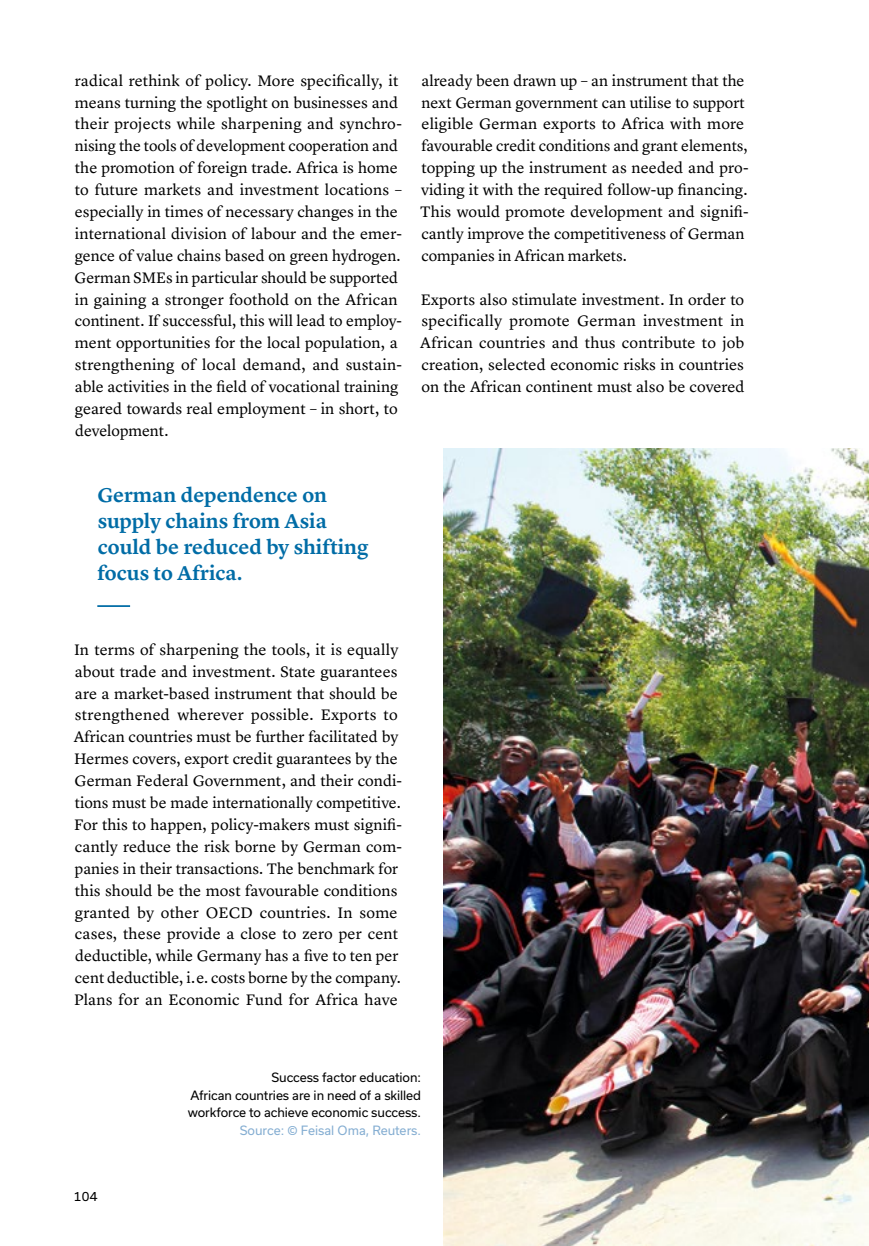
<style>
.page{position:relative;width:869px;height:1246px;background:#fff}
.page>*{position:absolute;margin:0;border:0;box-sizing:border-box;transform-origin:0 0}
.t1{font:600 20.65px/26.2px "Lyon Text";color:#006ca6}
.Paragraph{font:15.75px/21.9px "Lyon Text";color:#000}
.t2{font:12.25px/17.5px "Usual";letter-spacing:-.005em;color:#000;text-align:right}
.s1{color:#85aed2}
</style>
<div class="page">
<hr style="left:97px;top:605px;width:33px;height:2px;background:#006ca6">
<img style="left:443px;top:448px;width:425px;height:797px">
<p class="Paragraph" style="left:74px;top:68px;width:329px">radical rethink of policy. More specifically, it means turning the spotlight on businesses and their projects while sharpening and synchro&shy;nising the tools of development cooperation and the promotion of foreign trade. Africa is home to future markets and investment locations – especially in times of necessary changes in the international division of labour and the emer&shy;gence of value chains based on green hydrogen.<br>German SMEs in particular should be supported in gaining a stronger foothold on the African continent. If successful, this will lead to employ&shy;ment opportunities for the local population, a strengthening of local demand, and sustain&shy;able activities in the field of vocational training geared towards real employment – in short, to development.</p>
<p class="t1" style="left:97px;top:480px;width:272px">German dependence on supply chains from Asia could be reduced by shifting focus to Africa.</p>
<p class="Paragraph" style="left:420px;top:68px;width:330px">already been drawn up – an instrument that the next German government can utilise to support eligible German exports to Africa with more favourable credit conditions and grant elements, topping up the instrument as needed and pro&shy;viding it with the required follow-up financing.<br>This would promote development and signifi&shy;cantly improve the competitiveness of German companies in African markets.</p>
<p class="Paragraph" style="left:420px;top:287px;width:326px;text-align:justify">Exports also stimulate investment. In order to specifically promote German investment in African countries and thus contribute to job creation, selected economic risks in countries on the African continent must also be covered</p>
<p class="Paragraph" style="left:74px;top:637px;width:330px">In terms of sharpening the tools, it is equally about trade and investment. State guarantees are a market-based instrument that should be strengthened wherever possible. Exports to African countries must be further facilitated by Hermes covers, export credit guarantees by the German Federal Government, and their condi&shy;tions must be made internationally competitive.<br>For this to happen, policy-makers must signifi&shy;cantly reduce the risk borne by German com&shy;panies in their transactions. The benchmark for this should be the most favourable conditions granted by other OECD countries. In some cases, these provide a close to zero per cent deductible, while Germany has a five to ten per cent deductible, i. e. costs borne by the company.<br>Plans for an Economic Fund for Africa have</p>
<p class="t2" style="left:74px;top:1186px;width:25px">104</p>
<p class="t2" style="left:187px;top:1068px;width:235px">Success factor education:<br>African countries are in need of a skilled workforce to achieve economic success.<br><span class="s1">Source: © Feisal Oma, Reuters.</span></p>
</div>
